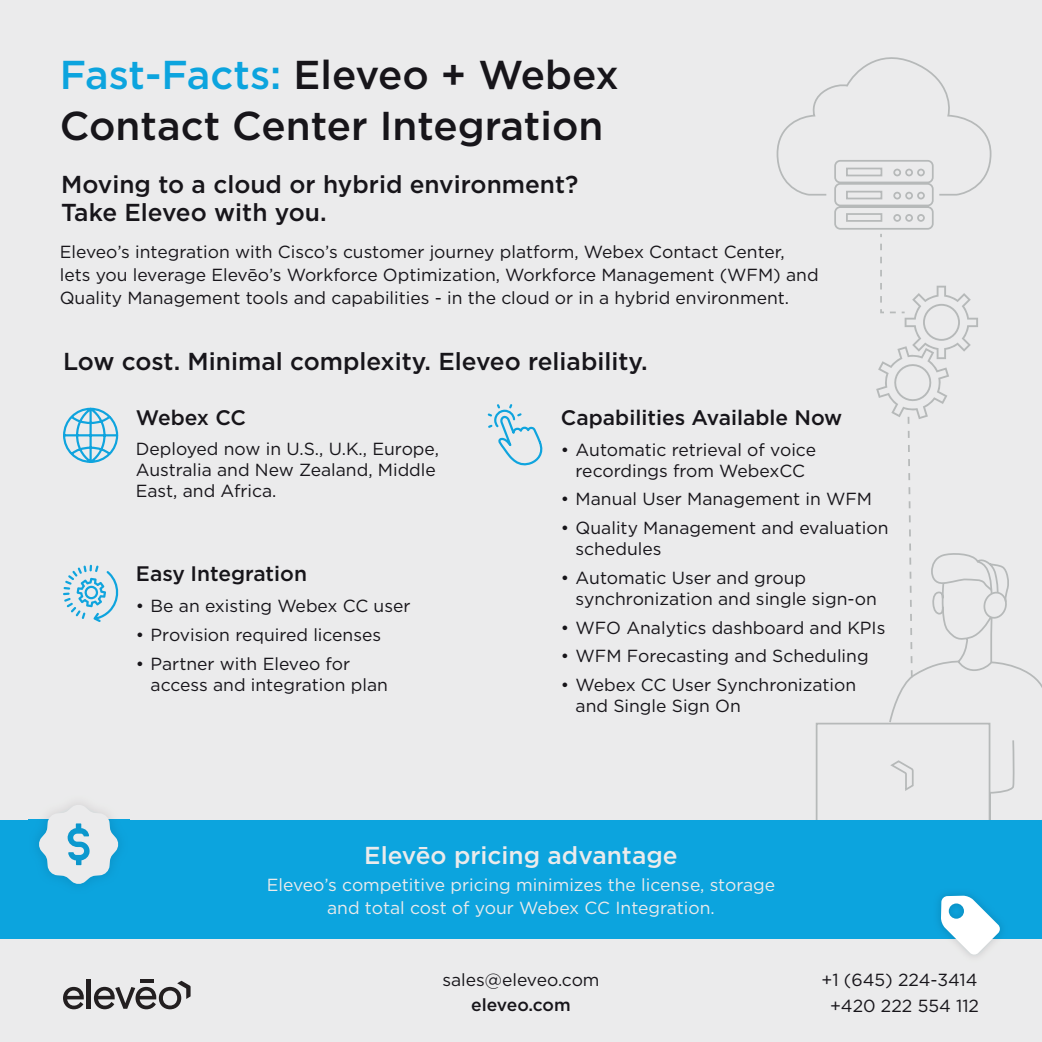
<style>
.page{position:relative;width:1042px;height:1042px;background:#ebebec}
.page>*{position:absolute;margin:0;border:0;box-sizing:border-box;transform-origin:0 0}
.t1{font:500 40.25px/50.8px "Gotham";color:#17151a}
.t2{font:500 24.5px/28px "Gotham";color:#17151a}
.t3{font:500 24.5px "Gotham";color:#ebebec}
.t4{font:500 21px "Gotham";color:#17151a}
.t5{font:17.5px/21px "Gotham";color:#17151a}
.t6{font:17.5px/22.8px "Gotham";color:#ebebec;text-align:center}
.t7{font:500 17.5px "Gotham";color:#17151a}
.s1{color:#0ca4de}
</style>
<div class="page">
<svg style="left:815px;top:572px;width:227px;height:248px"></svg>
<svg style="left:888px;top:759px;width:26px;height:33px"></svg>
<div style="left:0;top:820px;width:1042px;height:118px;background:#0ca4de"></div>
<svg style="left:63px;top:407px;width:56px;height:56px"></svg>
<svg style="left:63px;top:565px;width:56px;height:57px"></svg>
<svg style="left:487px;top:404px;width:56px;height:61px"></svg>
<hr style="left:140px;top:979px;width:13px;height:4px;background:#231f20">
<svg style="left:63px;top:987px;width:21px;height:22px"></svg>
<hr style="left:87px;top:979px;width:4px;height:30px;background:#231f20">
<svg style="left:94px;top:981px;width:97px;height:28px"></svg>
<svg style="left:38px;top:804px;width:81px;height:81px"></svg>
<img style="left:933px;top:893px;width:75px;height:64px">
<svg style="left:941px;top:895px;width:59px;height:60px"></svg>
<svg style="left:776px;top:57px;width:231px;height:622px"></svg>
<h1 class="t1" style="left:60px;top:49px;width:560px"><span class="s1">Fast-Facts:</span> Eleveo + Webex<br>Contact Center Integration</h1>
<h2 class="t2" style="left:61px;top:170px;width:519px">Moving to a cloud or hybrid environment?<br>Take Eleveo with you.</h2>
<p class="t5" style="left:60px;top:240px;width:760px;line-height:22.8px">Eleveo’s integration with Cisco’s customer journey platform, Webex Contact Center, lets you leverage Elevēo’s Workforce Optimization, Workforce Management (WFM) and<br>Quality Management tools and capabilities - in the cloud or in a hybrid environment.</p>
<h2 class="t2" style="left:63px;top:346px;width:586px">Low cost. Minimal complexity. Eleveo reliability.</h2>
<p class="t4" style="left:136px;top:403px;width:111px">Webex CC</p>
<p class="t5" style="left:136px;top:438px;width:305px">Deployed now in U.S., U.K., Europe,<br>Australia and New Zealand, Middle<br>East, and Africa.</p>
<p class="t4" style="left:136px;top:560px;width:173px">Easy Integration</p>
<p class="t5" style="left:136px;top:595px;width:276px">• Be an existing Webex CC user</p>
<p class="t5" style="left:136px;top:624px;width:247px">• Provision required licenses</p>
<p class="t5" style="left:151px;top:653px;width:239px;text-indent:-15px">• Partner with Eleveo for access and integration plan</p>
<p class="t4" style="left:561px;top:403px;width:283px">Capabilities Available Now</p>
<p class="t5" style="left:561px;top:438px;width:257px;text-align:center">• Automatic retrieval of voice recordings from WebexCC</p>
<p class="t5" style="left:561px;top:488px;width:313px">• Manual User Management in WFM</p>
<p class="t5" style="left:575px;top:517px;width:314px;text-indent:-15px">• Quality Management and evaluation schedules</p>
<p class="t5" style="left:575px;top:567px;width:303px;text-indent:-15px">• Automatic User and group synchronization and single sign-on</p>
<p class="t5" style="left:561px;top:616px;width:326px">• WFO Analytics dashboard and KPIs</p>
<p class="t5" style="left:561px;top:645px;width:309px">• WFM Forecasting and Scheduling</p>
<p class="t5" style="left:575px;top:674px;width:282px;text-indent:-15px">• Webex CC User Synchronization and Single Sign On</p>
<h2 class="t3" style="left:364px;top:839px;width:315px">Elevēo pricing advantage</h2>
<p class="t6" style="left:267px;top:873px;width:510px">Eleveo’s competitive pricing minimizes the license, storage and total cost of your Webex CC Integration.</p>
<p class="t5" style="left:442px;top:969px;width:159px">sales@eleveo.com</p>
<p class="t7" style="left:471px;top:994px;width:101px">eleveo.com</p>
<p class="t5" style="left:821px;top:967px;width:159px;line-height:25.2px;text-align:center">+1 (645) 224-3414 +420 222 554 112</p>
</div>
